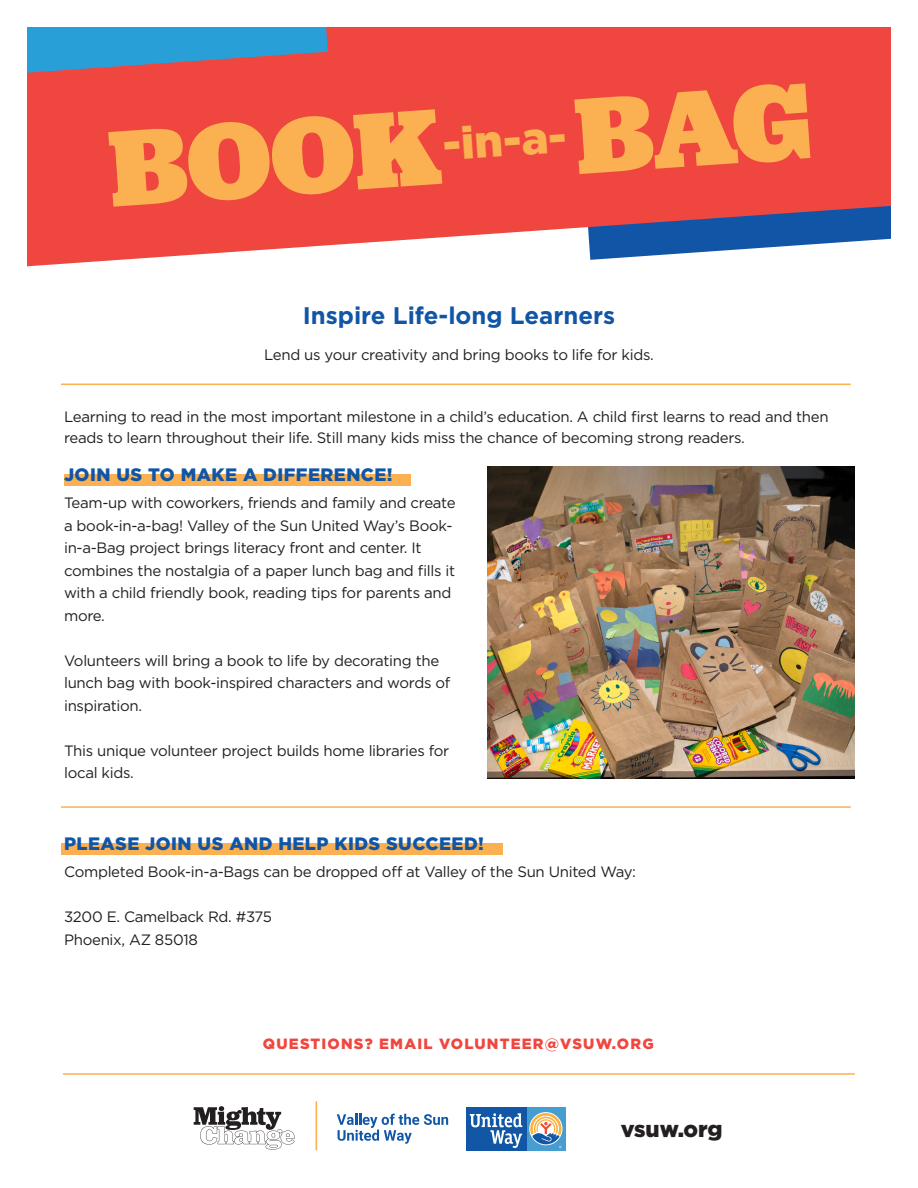
<style>
.page{position:relative;width:918px;height:1188px;background:#fff}
.page>*{position:absolute;margin:0;border:0;box-sizing:border-box;transform-origin:0 0}
.t1{font:900 112.5px "Jubilat";color:#fbb152}
.t2{font:900 45px "Gotham";color:#fbb152}
.t3{font:700 24px "Gotham";color:#1156a6}
.t4{font:900 22.35px "Gotham";color:#231f20}
.t5{font:900 18px "Gotham";letter-spacing:.025em;color:#1156a6}
.t6{font:15px/22.5px "Gotham";letter-spacing:-.02em;color:#231f20}
.t7{font:900 14.85px "Gotham";letter-spacing:.08em;color:#ef473f}
</style>
<div class="page">
<svg style="left:27px;top:27px;width:864px;height:240px;fill:#ef473f"></svg>
<svg style="left:27px;top:27px;width:301px;height:48px"></svg>
<hr style="left:63px;top:1073px;width:792px;height:2px;background:#fbb152">
<div style="left:526px;top:1107px;width:39px;height:43px;background:#469dd1"></div>
<div style="left:466px;top:1107px;width:60px;height:43px;background:#1157a6"></div>
<svg style="left:529px;top:1112px;width:34px;height:33px"></svg>
<svg style="left:470px;top:1113px;width:52px;height:35px"></svg>
<svg style="left:530px;top:1113px;width:32px;height:35px"></svg>
<svg style="left:337px;top:1114px;width:111px;height:30px"></svg>
<svg style="left:194px;top:1106px;width:101px;height:43px"></svg>
<hr style="left:316px;top:1101px;width:1px;height:49px;background:#fbb152">
<hr style="left:61px;top:384px;width:790px;height:1px;background:#fbb152">
<div style="left:64px;top:474px;width:347px;height:11px;background:#fbb152"></div>
<hr style="left:61px;top:806px;width:790px;height:2px;background:#fbb152">
<div style="left:61px;top:843px;width:442px;height:12px;background:#fbb152"></div>
<img style="left:487px;top:467px;width:368px;height:311px">
<p class="t1" style="left:105px;top:95px;width:704px;rotate:-4deg">BOOK BAG</p>
<p class="t2" style="left:441px;top:113px;width:130px;rotate:-4deg">-in-a-</p>
<p class="t3" style="left:303px;top:300px;width:314px">Inspire Life-long Learners</p>
<p class="t6" style="left:264px;top:343px;width:391px">Lend us your creativity and bring books to life for kids.</p>
<p class="t6" style="left:64px;top:406px;width:766px;line-height:21px">Learning to read in the most important milestone in a child’s education. A child first learns to read and then reads to learn throughout their life. Still many kids miss the chance of becoming strong readers.</p>
<p class="t5" style="left:64px;top:462px;width:330px">JOIN US TO MAKE A DIFFERENCE!</p>
<p class="t6" style="left:64px;top:491px;width:393px">Team-up with coworkers, friends and family and create a book-in-a-bag! Valley of the Sun United Way’s Book&shy;in-a-Bag project brings literacy front and center. It combines the nostalgia of a paper lunch bag and fills it with a child friendly book, reading tips for parents and more.</p>
<p class="t6" style="left:64px;top:649px;width:388px">Volunteers will bring a book to life by decorating the lunch bag with book-inspired characters and words of inspiration.</p>
<p class="t6" style="left:64px;top:739px;width:387px">This unique volunteer project builds home libraries for local kids.</p>
<p class="t5" style="left:64px;top:832px;width:422px">PLEASE JOIN US AND HELP KIDS SUCCEED!</p>
<p class="t6" style="left:64px;top:861px;width:574px">Completed Book-in-a-Bags can be dropped off at Valley of the Sun United Way:</p>
<p class="t6" style="left:64px;top:906px;width:209px">3200 E. Camelback Rd. #375</p>
<p class="t6" style="left:64px;top:928px;width:135px">Phoenix, AZ 85018</p>
<p class="t7" style="left:263px;top:1033px;width:392px">QUESTIONS? EMAIL VOLUNTEER@VSUW.ORG</p>
<p class="t4" style="left:621px;top:1113px;width:103px">vsuw.org</p>
</div>
